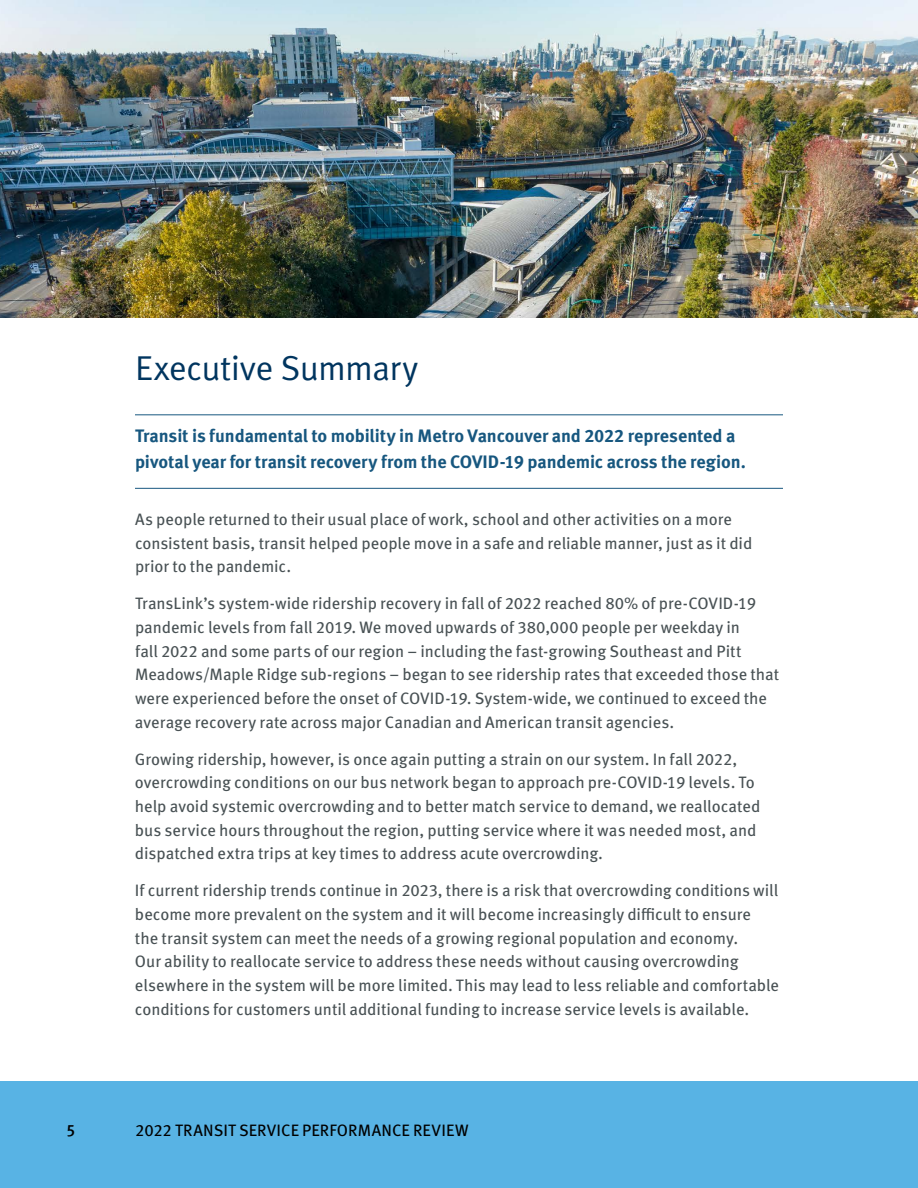
<style>
.page{position:relative;width:918px;height:1188px;background:#fff}
.page>*{position:absolute;margin:0;border:0;box-sizing:border-box;transform-origin:0 0}
.t1{font:34.5px "Meta OT Norm";letter-spacing:-.025em;color:#00355f}
.Deck{font:700 18px/25.5px "Meta OT";letter-spacing:-.005em;color:#17577f}
.Paragraph_1-GREP_Sty{font:16.5px/23.7px "Meta OT";letter-spacing:-.005em;color:#485154}
.t2{font:16.5px "Meta OT";letter-spacing:.005em;color:#000}
.t3{font:500 16.5px "Meta OT";color:#000}
</style>
<div class="page">
<div style="left:0;top:1081px;width:918px;height:107px;background:#58b3e4"></div>
<img style="left:0;top:0;width:918px;height:318px">
<hr style="left:135px;top:414px;width:648px;height:1px;background:#17577f">
<hr style="left:135px;top:488px;width:648px;height:1px;background:#17577f">
<h2 class="t1" style="left:135px;top:348px;width:285px">Executive Summary</h2>
<p class="Deck" style="left:135px;top:423px;width:612px">Transit is fundamental to mobility in Metro Vancouver and 2022 represented a pivotal year for transit recovery from the COVID-19 pandemic across the region.</p>
<p class="Paragraph_1-GREP_Sty" style="left:135px;top:508px;width:619px">As people returned to their usual place of work, school and other activities on a more consistent basis, transit helped people move in a safe and reliable manner, just as it did prior to the pandemic.</p>
<p class="Paragraph_1-GREP_Sty" style="left:135px;top:592px;width:646px">TransLink’s system-wide ridership recovery in fall of 2022 reached 80% of pre-COVID-19 pandemic levels from fall 2019. We moved upwards of 380,000 people per weekday in<br>fall 2022 and some parts of our region – including the fast-growing Southeast and Pitt Meadows/Maple Ridge sub-regions – began to see ridership rates that exceeded those that were experienced before the onset of COVID-19. System-wide, we continued to exceed the average recovery rate across major Canadian and American transit agencies.</p>
<p class="Paragraph_1-GREP_Sty" style="left:135px;top:747px;width:627px">Growing ridership, however, is once again putting a strain on our system. In fall 2022, overcrowding conditions on our bus network began to approach pre-COVID-19 levels. To help avoid systemic overcrowding and to better match service to demand, we reallocated bus service hours throughout the region, putting service where it was needed most, and dispatched extra trips at key times to address acute overcrowding.</p>
<p class="Paragraph_1-GREP_Sty" style="left:135px;top:879px;width:646px">If current ridership trends continue in 2023, there is a risk that overcrowding conditions will become more prevalent on the system and it will become increasingly difficult to ensure<br>the transit system can meet the needs of a growing regional population and economy.<br>Our ability to reallocate service to address these needs without causing overcrowding elsewhere in the system will be more limited. This may lead to less reliable and comfortable conditions for customers until additional funding to increase service levels is available.</p>
<p class="t3" style="left:66px;top:1120px;width:11px">5</p>
<p class="t2" style="left:135px;top:1120px;width:335px">2022 TRANSIT SERVICE PERFORMANCE REVIEW</p>
</div>
